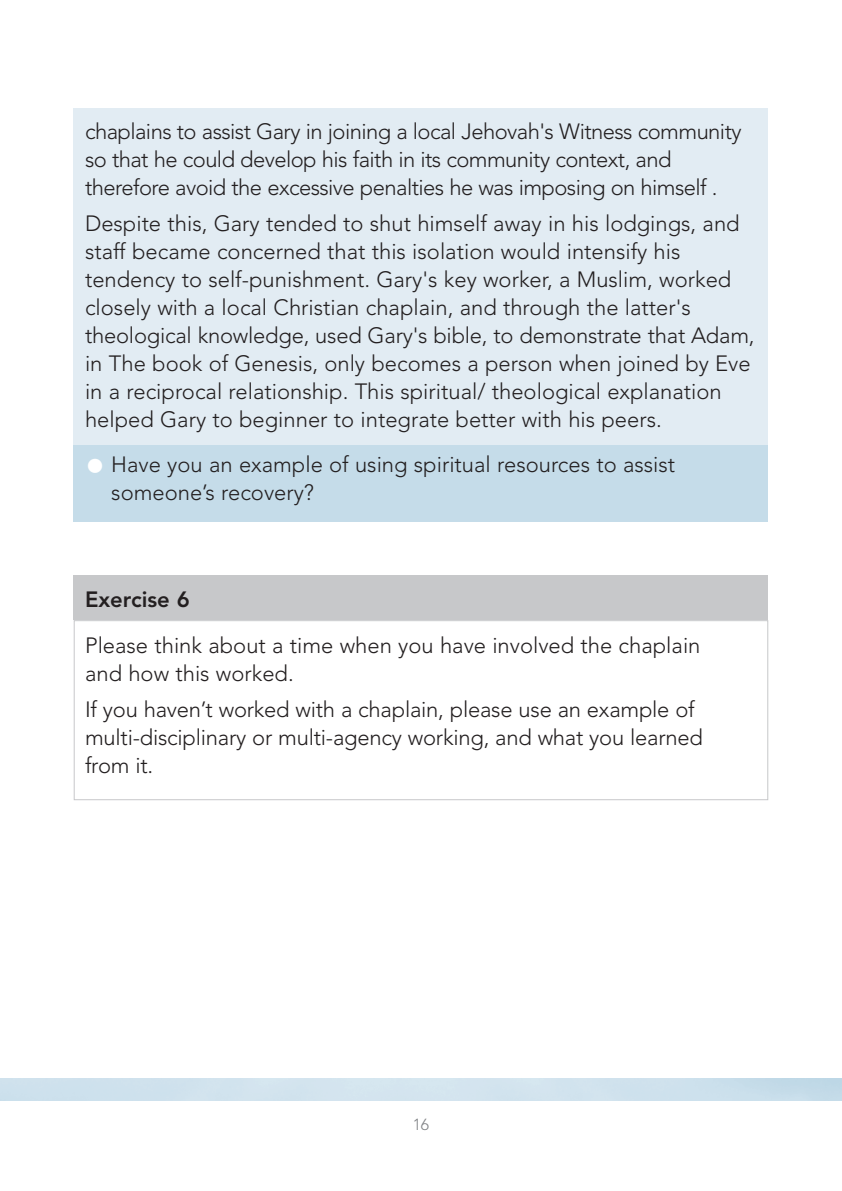
<style>
.page{position:relative;width:842px;height:1191px;background:#fff}
.page>*{position:absolute;margin:0;border:0;box-sizing:border-box;transform-origin:0 0}
.t1{font:300 22px/28px "Avenir";color:#231f20}
.t2{font:300 22px/28px "Avenir";letter-spacing:-.025em;color:#231f20}
.t3{font:800 22px "Avenir";color:#231f20}
.t4{font:300 16px "Avenir";color:#808285}
.s1{font-size:40px;color:#fff}
</style>
<div class="page">
<div style="left:74px;top:620px;width:694px;height:180px;border:1px solid #c7c8ca"></div>
<div style="left:74px;top:575px;width:694px;height:45px;background:#c7c8ca"></div>
<div style="left:74px;top:445px;width:694px;height:77px;background:#c5dce9"></div>
<div style="left:74px;top:109px;width:694px;height:335px;background:#e2ecf3"></div>
<p class="t2" style="left:85px;top:119px;width:658px">chaplains to assist Gary in joining a local Jehovah's Witness community so that he could develop his faith in its community context, and therefore avoid the excessive penalties he was imposing on himself .</p>
<p class="t1" style="left:85px;top:211px;width:671px">Despite this, Gary tended to shut himself away in his lodgings, and staff became concerned that this isolation would intensify his tendency to self-punishment. Gary's key worker, a Muslim, worked closely with a local Christian chaplain, and through the latter's theological knowledge, used Gary's bible, to demonstrate that Adam, in The book of Genesis, only becomes a person when joined by Eve in a reciprocal relationship. This spiritual/ theological explanation helped Gary to beginner to integrate better with his peers.</p>
<p class="t1" style="left:111px;top:452px;width:565px;text-indent:-26px"><span class="s1">•</span> Have you an example of using spiritual resources to assist someone’s recovery?</p>
<p class="t3" style="left:85px;top:591px;width:106px">Exercise 6</p>
<p class="t1" style="left:85px;top:632px;width:617px">Please think about a time when you have involved the chaplain and how this worked.</p>
<p class="t1" style="left:85px;top:697px;width:619px">If you haven’t worked with a chaplain, please use an example of multi-disciplinary or multi-agency working, and what you learned from it.</p>
<p class="t4" style="left:413px;top:1117px;width:18px">16</p>
</div>
